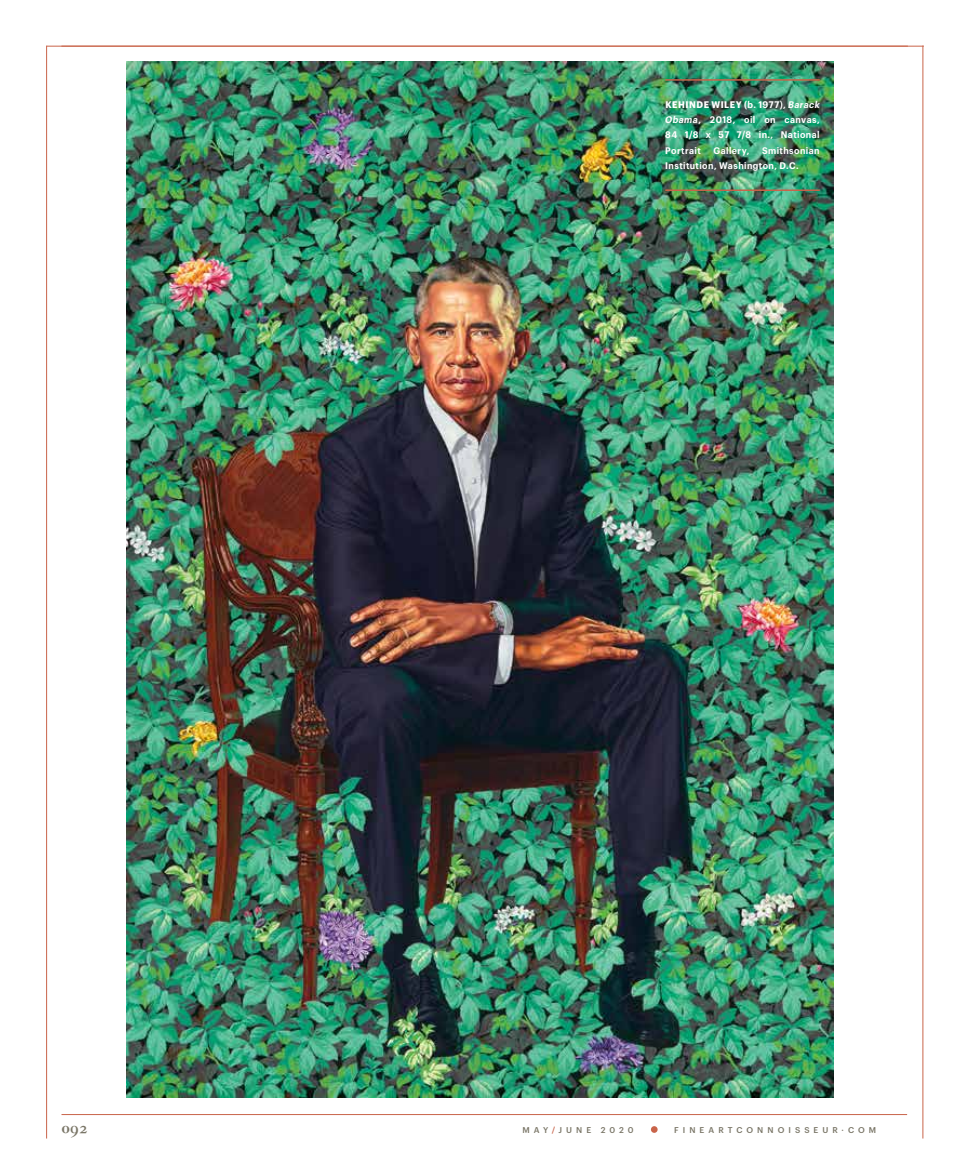
<style>
.page{position:relative;width:972px;height:1175px;background:#fff}
.page>*{position:absolute;margin:0;border:0;box-sizing:border-box;transform-origin:0 0}
.t1{font:700 16.5px "Caslon Classico";color:#7a7667}
.t2{font:600 9.3px/15.3px "Graphik Narrow";letter-spacing:.045em;color:#fff;text-align:justify}
.t3{font:500 8.25px "Graphik";letter-spacing:.49em;color:#7a7667}
.s1{font-weight:700}
.s2{font-style:italic}
.s3{color:#c9644a}
</style>
<div class="page">
<hr style="left:62px;top:1114px;width:845px;height:1px;background:#c9644a">
<hr style="left:47px;top:46px;width:877px;height:1px;background:#c9644a">
<hr style="left:46px;top:46px;width:1px;height:1092px;background:#c9644a">
<hr style="left:922px;top:46px;width:1px;height:1092px;background:#c9644a">
<div style="left:651px;top:1126px;width:7px;height:6px;background:#c9644a;border-radius:50%"></div>
<img style="left:127px;top:62px;width:706px;height:1035px">
<hr style="left:665px;top:79px;width:155px;height:2px;background:#c9644a">
<hr style="left:665px;top:189px;width:155px;height:2px;background:#c9644a">
<p class="t2" style="left:665px;top:96px;width:156px"><span class="s1">KEHINDE WILEY</span> (b. 1977), <span class="s2">Barack Obama</span>, 2018, oil on canvas, 84 1/8 x 57 7/8 in., National Portrait</p>
<p class="t2" style="left:665px;top:143px;width:156px;text-indent:97px">Smithsonian<br>Institution, Washington, D.C.</p>
<p class="t2" style="left:713px;top:143px;width:38px">Gallery,</p>
<h1 class="t1" style="left:62px;top:1117px;width:28px">092</h1>
<p class="t3" style="left:523px;top:1124px;width:112px">MAY<span class="s3">/</span>JUNE 2020</p>
<p class="t3" style="left:674px;top:1124px;width:204px">FINEARTCONNOISSEUR·COM</p>
</div>
